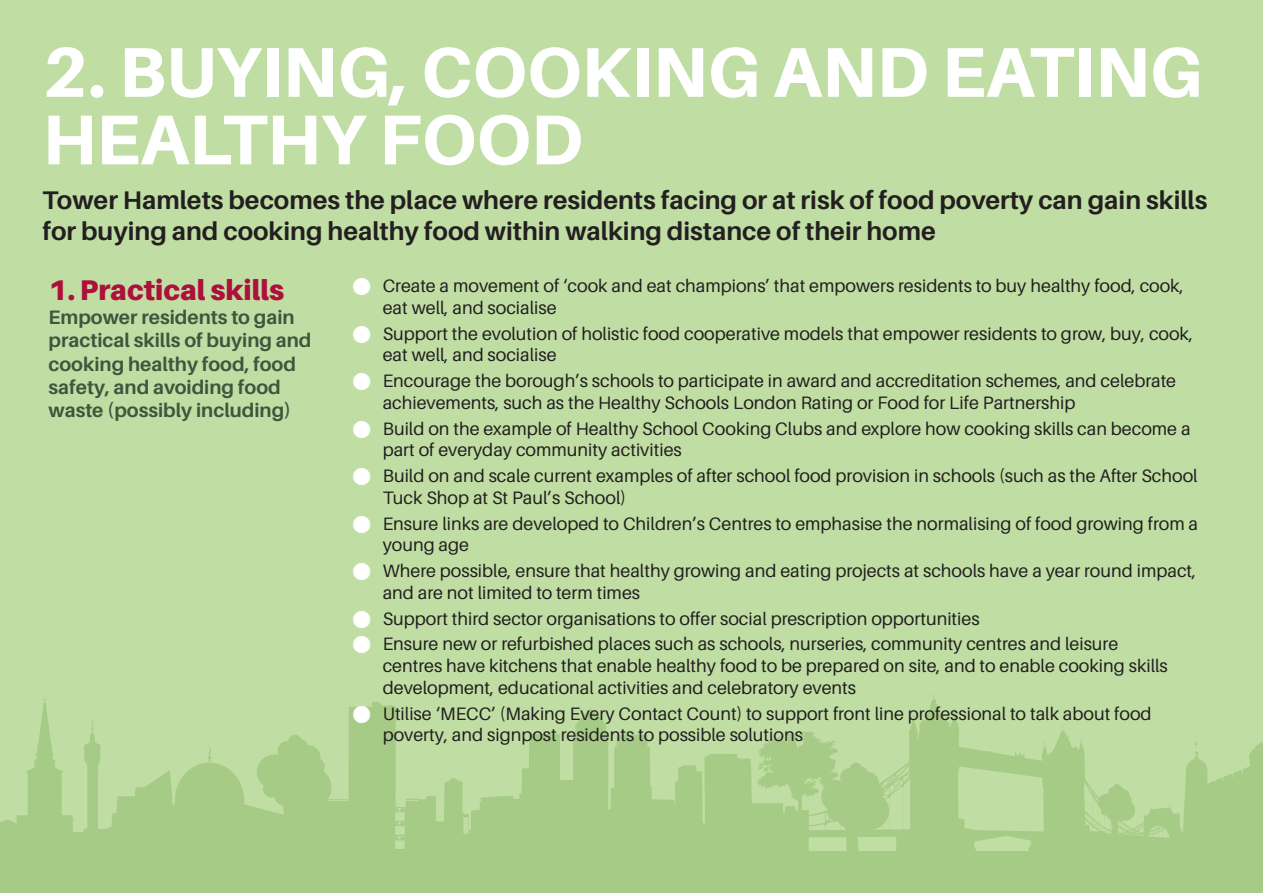
<style>
.page{position:relative;width:1263px;height:893px;background:#fff}
.page>*{position:absolute;margin:0;border:0;box-sizing:border-box;transform-origin:0 0}
.head{font:800 70.5px/67.5px "Aileron";color:#fff}
.Subhead{font:900 28.5px "Aileron";color:#ad103b}
.head-2{font:700 25.5px/31.5px "Aileron";color:#231f20}
.SUB3{font:700 19.5px/23.4px "Aileron";color:#40553d}
.t1{font:18px/21.6px "Aileron";color:#231f20}
</style>
<div class="page">
<div style="left:0;top:0;width:1263px;height:693px;background:#c0dea4"></div>
<svg style="left:0;top:693px;width:1263px;height:200px;background:#b0d292"></svg>
<svg style="left:353px;top:278px;width:17px;height:17px"></svg>
<svg style="left:353px;top:326px;width:17px;height:17px"></svg>
<svg style="left:353px;top:373px;width:17px;height:17px"></svg>
<svg style="left:353px;top:421px;width:17px;height:17px"></svg>
<svg style="left:353px;top:468px;width:17px;height:17px"></svg>
<svg style="left:353px;top:516px;width:17px;height:17px"></svg>
<svg style="left:353px;top:563px;width:17px;height:17px"></svg>
<svg style="left:353px;top:611px;width:17px;height:17px"></svg>
<svg style="left:353px;top:636px;width:17px;height:17px"></svg>
<svg style="left:353px;top:705px;width:17px;height:17px"></svg>
<p class="head" style="left:43px;top:39px;width:1161px">2. BUYING, COOKING AND EATING<br>HEALTHY FOOD</p>
<p class="head-2" style="left:43px;top:184px;width:1166px">Tower Hamlets becomes the place where residents facing or at risk of food poverty can gain skills for buying and cooking healthy food within walking distance of their home</p>
<p class="Subhead" style="left:49px;top:274px;width:237px">1. Practical skills</p>
<p class="SUB3" style="left:49px;top:305px;width:264px">Empower residents to gain practical skills of buying and cooking healthy food, food safety, and avoiding food waste (possibly including)</p>
<p class="t1" style="left:383px;top:276px;width:802px">Create a movement of ‘cook and eat champions’ that empowers residents to buy healthy food, cook, eat well, and socialise</p>
<p class="t1" style="left:383px;top:323px;width:812px">Support the evolution of holistic food cooperative models that empower residents to grow, buy, cook, eat well, and socialise</p>
<p class="t1" style="left:383px;top:370px;width:795px">Encourage the borough’s schools to participate in award and accreditation schemes, and celebrate achievements, such as the Healthy Schools London Rating or Food for Life Partnership</p>
<p class="t1" style="left:383px;top:418px;width:809px">Build on the example of Healthy School Cooking Clubs and explore how cooking skills can become a part of everyday community activities</p>
<p class="t1" style="left:383px;top:465px;width:816px">Build on and scale current examples of after school food provision in schools (such as the After School<br>Tuck Shop at St Paul’s School)</p>
<p class="t1" style="left:383px;top:513px;width:817px">Ensure links are developed to Children’s Centres to emphasise the normalising of food growing from a young age</p>
<p class="t1" style="left:383px;top:560px;width:815px">Where possible, ensure that healthy growing and eating projects at schools have a year round impact, and are not limited to term times</p>
<p class="t1" style="left:383px;top:608px;width:598px">Support third sector organisations to offer social prescription opportunities</p>
<p class="t1" style="left:383px;top:634px;width:787px">Ensure new or refurbished places such as schools, nurseries, community centres and leisure centres have kitchens that enable healthy food to be prepared on site, and to enable cooking skills development, educational activities and celebratory events</p>
<p class="t1" style="left:383px;top:703px;width:770px">Utilise ‘MECC’ (Making Every Contact Count) to support front line professional to talk about food poverty, and signpost residents to possible solutions</p>
</div>
